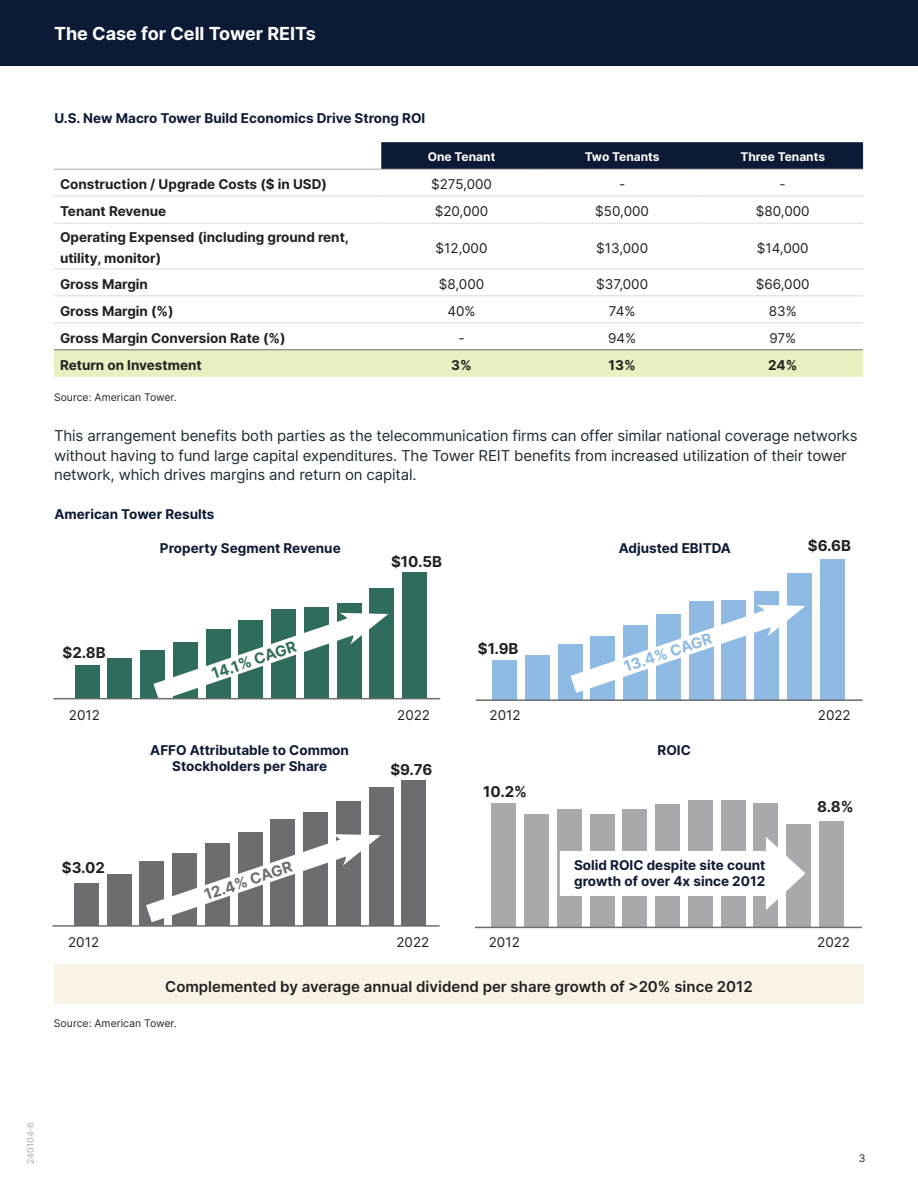
<style>
.page{position:relative;width:918px;height:1188px;background:#fff}
.page>*{position:absolute;margin:0;border:0;box-sizing:border-box;transform-origin:0 0}
.t1{font:700 18px "Inter";color:#fff}
.chart_head{font:700 15.15px "Inter";color:#8ebae3}
.chart_head-2{font:700 15.15px "Inter";color:#2f6c5d}
.chart_head-3{font:700 15.15px "Inter";color:#6c6d70}
.t2{font:15px/19.5px "Inter";letter-spacing:-.01em;color:#1c2b33}
.t3{font:600 15px "Inter";color:#231f20}
.chart_head-4{font:700 15px "Inter";color:#231f20}
.Disclaimer{font:700 13.5px/16.2px "Inter";color:#0c1a35;text-align:center}
.New_Chart_Text{font:700 13.5px/21.9px "Inter";color:#231f20}
.New_Chart_Text-2{font:13.5px "Inter";color:#231f20}
.chart_head-5{font:13.5px "Inter";color:#231f20}
.New_Chart_Text-3{font:700 12px "Inter";color:#fff}
.Disclaimer-2{font:10.5px "Inter";color:#1c2b33}
.t4{font:10.5px "Inter";color:#231f20}
.t5{font:9px "Inter";color:#a8a9ad}
</style>
<div class="page">
<div style="left:0;top:0;width:918px;height:66px;background:#0c1a35"></div>
<svg style="left:381px;top:142px;width:482px;height:27px;background:#0f1d37"></svg>
<svg style="left:54px;top:195px;width:809px;height:129px"></svg>
<svg style="left:54px;top:350px;width:809px;height:27px;background:#e6edc0"></svg>
<hr style="left:54px;top:349px;width:327px;height:1px;background:#6c6d70">
<hr style="left:381px;top:349px;width:161px;height:1px;background:#6c6d70">
<hr style="left:542px;top:349px;width:160px;height:1px;background:#6c6d70">
<hr style="left:702px;top:349px;width:161px;height:1px;background:#6c6d70">
<hr style="left:54px;top:196px;width:327px;height:1px;background:#d9dadc">
<hr style="left:381px;top:196px;width:161px;height:1px;background:#d9dadc">
<hr style="left:542px;top:196px;width:160px;height:1px;background:#d9dadc">
<hr style="left:702px;top:196px;width:161px;height:1px;background:#d9dadc">
<hr style="left:54px;top:223px;width:327px;height:1px;background:#d9dadc">
<hr style="left:381px;top:223px;width:161px;height:1px;background:#d9dadc">
<hr style="left:542px;top:223px;width:160px;height:1px;background:#d9dadc">
<hr style="left:702px;top:223px;width:161px;height:1px;background:#d9dadc">
<hr style="left:54px;top:268px;width:327px;height:1px;background:#d9dadc">
<hr style="left:381px;top:268px;width:161px;height:1px;background:#d9dadc">
<hr style="left:542px;top:268px;width:160px;height:1px;background:#d9dadc">
<hr style="left:702px;top:268px;width:161px;height:1px;background:#d9dadc">
<hr style="left:54px;top:295px;width:327px;height:1px;background:#d9dadc">
<hr style="left:381px;top:295px;width:161px;height:1px;background:#d9dadc">
<hr style="left:542px;top:295px;width:160px;height:1px;background:#d9dadc">
<hr style="left:702px;top:295px;width:161px;height:1px;background:#d9dadc">
<hr style="left:54px;top:322px;width:327px;height:1px;background:#d9dadc">
<hr style="left:381px;top:322px;width:161px;height:1px;background:#d9dadc">
<hr style="left:542px;top:322px;width:160px;height:1px;background:#d9dadc">
<hr style="left:702px;top:322px;width:161px;height:1px;background:#d9dadc">
<hr style="left:54px;top:169px;width:327px;height:1px;background:#a8a9ad">
<hr style="left:381px;top:169px;width:161px;height:1px;background:#a8a9ad">
<hr style="left:542px;top:169px;width:160px;height:1px;background:#a8a9ad">
<hr style="left:702px;top:169px;width:161px;height:1px;background:#a8a9ad">
<div style="left:75px;top:665px;width:25px;height:34px;background:#2f6c5d"></div>
<div style="left:107px;top:658px;width:25px;height:41px;background:#2f6c5d"></div>
<div style="left:369px;top:588px;width:25px;height:111px;background:#2f6c5d"></div>
<div style="left:402px;top:572px;width:25px;height:127px;background:#2f6c5d"></div>
<svg style="left:134px;top:603px;width:254px;height:97px"></svg>
<div style="left:492px;top:661px;width:25px;height:39px;background:#8ebae3"></div>
<div style="left:525px;top:655px;width:25px;height:45px;background:#8ebae3"></div>
<div style="left:787px;top:573px;width:25px;height:127px;background:#8ebae3"></div>
<div style="left:820px;top:560px;width:25px;height:140px;background:#8ebae3"></div>
<svg style="left:558px;top:592px;width:247px;height:107px"></svg>
<hr style="left:53px;top:698px;width:387px;height:1px;background:#6c6d70">
<hr style="left:476px;top:699px;width:387px;height:2px;background:#6c6d70">
<div style="left:74px;top:883px;width:25px;height:43px;background:#6c6d70"></div>
<div style="left:107px;top:874px;width:25px;height:52px;background:#6c6d70"></div>
<div style="left:303px;top:812px;width:25px;height:114px;background:#6c6d70"></div>
<div style="left:336px;top:802px;width:25px;height:124px;background:#6c6d70"></div>
<div style="left:369px;top:787px;width:25px;height:139px;background:#6c6d70"></div>
<div style="left:401px;top:781px;width:25px;height:145px;background:#6c6d70"></div>
<div style="left:491px;top:803px;width:25px;height:124px;background:#a8a9ad"></div>
<div style="left:524px;top:814px;width:25px;height:113px;background:#a8a9ad"></div>
<div style="left:557px;top:809px;width:25px;height:118px;background:#a8a9ad"></div>
<div style="left:590px;top:814px;width:25px;height:113px;background:#a8a9ad"></div>
<div style="left:622px;top:809px;width:25px;height:118px;background:#a8a9ad"></div>
<div style="left:655px;top:804px;width:25px;height:123px;background:#a8a9ad"></div>
<div style="left:688px;top:801px;width:25px;height:126px;background:#a8a9ad"></div>
<div style="left:721px;top:801px;width:25px;height:126px;background:#a8a9ad"></div>
<div style="left:753px;top:803px;width:25px;height:124px;background:#a8a9ad"></div>
<div style="left:786px;top:824px;width:25px;height:103px;background:#a8a9ad"></div>
<div style="left:819px;top:821px;width:25px;height:106px;background:#a8a9ad"></div>
<hr style="left:53px;top:925px;width:387px;height:2px;background:#6c6d70">
<hr style="left:475px;top:927px;width:387px;height:1px;background:#6c6d70">
<svg style="left:126px;top:821px;width:255px;height:106px"></svg>
<div style="left:560px;top:851px;width:220px;height:45px;background:#fff"></div>
<svg style="left:766px;top:837px;width:39px;height:73px"></svg>
<div style="left:54px;top:965px;width:810px;height:39px;background:#f9f2e6"></div>
<p class="t1" style="left:54px;top:20px;width:264px">The Case for Cell Tower REITs</p>
<p class="Disclaimer" style="left:54px;top:109px;width:373px">U.S. New Macro Tower Build Economics Drive Strong ROI</p>
<p class="New_Chart_Text-3" style="left:428px;top:148px;width:69px">One Tenant</p>
<p class="New_Chart_Text-3" style="left:585px;top:148px;width:76px">Two Tenants</p>
<p class="New_Chart_Text-3" style="left:740px;top:148px;width:86px">Three Tenants</p>
<p class="New_Chart_Text" style="left:60px;top:173px;width:269px">Construction / Upgrade Costs ($ in USD)</p>
<p class="New_Chart_Text-2" style="left:431px;top:175px;width:62px">$275,000</p>
<p class="New_Chart_Text-2" style="left:619px;top:175px;width:8px">-</p>
<p class="New_Chart_Text-2" style="left:780px;top:175px;width:8px">-</p>
<p class="New_Chart_Text" style="left:60px;top:200px;width:108px">Tenant Revenue</p>
<p class="New_Chart_Text-2" style="left:435px;top:202px;width:55px">$20,000</p>
<p class="New_Chart_Text-2" style="left:595px;top:202px;width:55px">$50,000</p>
<p class="New_Chart_Text-2" style="left:756px;top:202px;width:55px">$80,000</p>
<p class="New_Chart_Text" style="left:60px;top:225px;width:291px">Operating Expensed (including ground rent, utility, monitor)</p>
<p class="New_Chart_Text-2" style="left:436px;top:238px;width:53px">$12,000</p>
<p class="New_Chart_Text-2" style="left:596px;top:238px;width:53px">$13,000</p>
<p class="New_Chart_Text-2" style="left:757px;top:238px;width:53px">$14,000</p>
<p class="New_Chart_Text" style="left:60px;top:273px;width:89px">Gross Margin</p>
<p class="New_Chart_Text-2" style="left:439px;top:274px;width:47px">$8,000</p>
<p class="New_Chart_Text-2" style="left:596px;top:274px;width:53px">$37,000</p>
<p class="New_Chart_Text-2" style="left:756px;top:274px;width:55px">$66,000</p>
<p class="New_Chart_Text" style="left:60px;top:300px;width:115px">Gross Margin (%)</p>
<p class="New_Chart_Text-2" style="left:448px;top:301px;width:30px">40%</p>
<p class="New_Chart_Text-2" style="left:609px;top:301px;width:28px">74%</p>
<p class="New_Chart_Text-2" style="left:769px;top:301px;width:29px">83%</p>
<p class="New_Chart_Text" style="left:60px;top:327px;width:227px">Gross Margin Conversion Rate (%)</p>
<p class="New_Chart_Text-2" style="left:458px;top:328px;width:8px">-</p>
<p class="New_Chart_Text-2" style="left:608px;top:328px;width:30px">94%</p>
<p class="New_Chart_Text-2" style="left:769px;top:328px;width:28px">97%</p>
<p class="New_Chart_Text" style="left:60px;top:354px;width:143px">Return on Investment</p>
<p class="New_Chart_Text" style="left:451px;top:354px;width:22px">3%</p>
<p class="New_Chart_Text" style="left:609px;top:354px;width:29px">13%</p>
<p class="New_Chart_Text" style="left:768px;top:354px;width:31px">24%</p>
<p class="Disclaimer-2" style="left:54px;top:389px;width:124px">Source: American Tower.</p>
<p class="t2" style="left:54px;top:426px;width:805px">This arrangement benefits both parties as the telecommunication firms can offer similar national coverage networks without having to fund large capital expenditures. The Tower REIT benefits from increased utilization of their tower network, which drives margins and return on capital.</p>
<p class="Disclaimer" style="left:54px;top:505px;width:162px">American Tower Results</p>
<p class="Disclaimer" style="left:160px;top:540px;width:182px">Property Segment Revenue</p>
<p class="Disclaimer" style="left:619px;top:540px;width:114px">Adjusted EBITDA</p>
<p class="chart_head-4" style="left:808px;top:534px;width:45px">$6.6B</p>
<p class="chart_head-4" style="left:391px;top:550px;width:53px">$10.5B</p>
<p class="chart_head-2" style="left:209px;top:663px;width:90px;rotate:-19deg">14.1% CAGR</p>
<p class="chart_head-4" style="left:63px;top:641px;width:45px">$2.8B</p>
<p class="chart_head-4" style="left:478px;top:637px;width:42px">$1.9B</p>
<p class="chart_head" style="left:621px;top:657px;width:93px;rotate:-19deg">13.4% CAGR</p>
<p class="chart_head-5" style="left:69px;top:705px;width:33px">2012</p>
<p class="chart_head-5" style="left:397px;top:705px;width:34px">2022</p>
<p class="chart_head-5" style="left:490px;top:705px;width:33px">2012</p>
<p class="chart_head-5" style="left:818px;top:705px;width:34px">2022</p>
<p class="Disclaimer" style="left:150px;top:741px;width:200px">AFFO Attributable to Common<br>Stockholders per Share</p>
<p class="Disclaimer" style="left:658px;top:741px;width:35px">ROIC</p>
<p class="chart_head-4" style="left:390px;top:758px;width:43px">$9.76</p>
<p class="chart_head-4" style="left:62px;top:856px;width:45px">$3.02</p>
<p class="chart_head-4" style="left:483px;top:781px;width:46px">10.2%</p>
<p class="chart_head-3" style="left:201px;top:885px;width:93px;rotate:-19deg">12.4% CAGR</p>
<p class="Disclaimer" style="left:574px;top:856px;width:193px;text-align:left">Solid ROIC despite site count growth of over 4x since 2012</p>
<p class="chart_head-4" style="left:817px;top:795px;width:38px">8.8%</p>
<p class="chart_head-5" style="left:68px;top:932px;width:33px">2012</p>
<p class="chart_head-5" style="left:396px;top:932px;width:34px">2022</p>
<p class="chart_head-5" style="left:489px;top:932px;width:33px">2012</p>
<p class="chart_head-5" style="left:817px;top:932px;width:34px">2022</p>
<p class="t3" style="left:165px;top:975px;width:589px">Complemented by average annual dividend per share growth of &gt;20% since 2012</p>
<p class="Disclaimer-2" style="left:54px;top:1016px;width:124px">Source: American Tower.</p>
<p class="t5" style="left:24px;top:1164px;width:44px;rotate:-90deg">240104-6</p>
<p class="t4" style="left:859px;top:1151px;width:8px">3</p>
</div>
